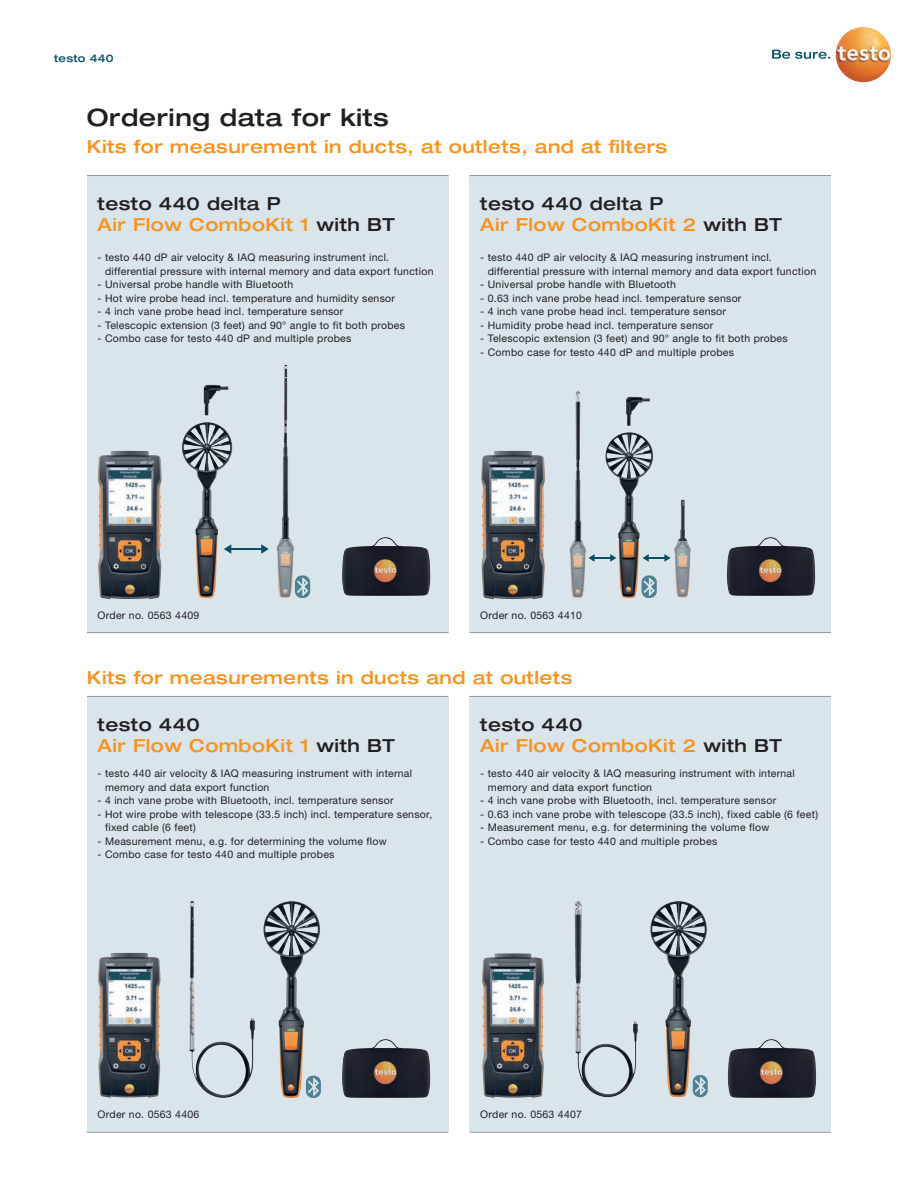
<style>
.page{position:relative;width:918px;height:1188px;background:#fff}
.page>*{position:absolute;margin:0;border:0;box-sizing:border-box;transform-origin:0 0}
.Headline_16pt{font:500 expanded 24px "Helvetica Neue LTW1 G";letter-spacing:.025em;color:#231f20}
.Headline_16pt-2{font:500 expanded 18px "Helvetica Neue LTW1 G";letter-spacing:.025em;color:#f7931d}
.Geraetename_schwarz{font:500 expanded 18px/21px "Helvetica Neue LTW1 G";letter-spacing:.025em;color:#231f20}
.Geraetename_schwarz-2{font:500 expanded 18px/21px "Helvetica Neue LTW1 G";letter-spacing:.025em;color:#f7931d}
.Subline{font:10.5px/13.5px "Helvetica Neue LTW1 G";letter-spacing:.025em;color:#231f20}
.Copy_7_pt{font:10.5px "Helvetica Neue LTW1 G";letter-spacing:.025em;color:#231f20}
.DS_Rubrik{font:500 expanded 10.5px "Helvetica Neue LTW1 G";letter-spacing:.025em;color:#074f64}
.s1{color:#f7931d}
.s2{color:#231f20}
</style>
<div class="page">
<svg style="left:772px;top:50px;width:58px;height:9px"></svg>
<img style="left:836px;top:27px;width:55px;height:55px;border-radius:28px">
<div style="left:87px;top:175px;width:361px;height:457px;background:#d9e5eb"></div>
<div style="left:87px;top:696px;width:361px;height:436px;background:#d9e5eb"></div>
<div style="left:470px;top:175px;width:361px;height:457px;background:#d9e5eb"></div>
<div style="left:470px;top:696px;width:361px;height:436px;background:#d9e5eb"></div>
<hr style="left:87px;top:175px;width:361px;height:1px;background:#939598">
<hr style="left:87px;top:696px;width:361px;height:1px;background:#939598">
<hr style="left:470px;top:175px;width:361px;height:1px;background:#939598">
<hr style="left:470px;top:696px;width:361px;height:1px;background:#939598">
<hr style="left:87px;top:632px;width:361px;height:1px;background:#939598">
<hr style="left:87px;top:1132px;width:361px;height:1px;background:#939598">
<hr style="left:470px;top:632px;width:361px;height:1px;background:#939598">
<hr style="left:470px;top:1132px;width:361px;height:1px;background:#939598">
<svg style="left:653px;top:576px;width:4px;height:21px"></svg>
<svg style="left:295px;top:575px;width:15px;height:23px"></svg>
<img style="left:605px;top:432px;width:48px;height:166px">
<img style="left:626px;top:397px;width:24px;height:29px">
<svg style="left:588px;top:554px;width:28px;height:8px"></svg>
<svg style="left:643px;top:554px;width:27px;height:8px"></svg>
<img style="left:674px;top:541px;width:17px;height:57px">
<img style="left:678px;top:500px;width:9px;height:41px">
<img style="left:570px;top:542px;width:16px;height:56px">
<img style="left:575px;top:390px;width:5px;height:131px">
<img style="left:573px;top:521px;width:10px;height:21px">
<img style="left:189px;top:901px;width:66px;height:197px">
<img style="left:263px;top:901px;width:57px;height:197px">
<svg style="left:306px;top:1076px;width:15px;height:22px"></svg>
<img style="left:575px;top:901px;width:63px;height:197px">
<img style="left:650px;top:901px;width:57px;height:196px">
<svg style="left:693px;top:1075px;width:15px;height:22px"></svg>
<img style="left:481px;top:451px;width:64px;height:148px">
<img style="left:98px;top:451px;width:64px;height:148px">
<img style="left:98px;top:953px;width:63px;height:145px">
<img style="left:482px;top:953px;width:62px;height:145px">
<img style="left:342px;top:537px;width:89px;height:59px">
<img style="left:342px;top:1039px;width:89px;height:59px">
<img style="left:728px;top:1039px;width:89px;height:59px">
<img style="left:727px;top:537px;width:88px;height:59px">
<img style="left:182px;top:422px;width:51px;height:176px">
<img style="left:203px;top:385px;width:26px;height:30px">
<svg style="left:224px;top:544px;width:7px;height:10px"></svg>
<svg style="left:261px;top:544px;width:8px;height:10px"></svg>
<hr style="left:231px;top:548px;width:31px;height:2px;background:#074f64">
<img style="left:277px;top:539px;width:17px;height:59px">
<img style="left:283px;top:365px;width:5px;height:152px">
<img style="left:281px;top:517px;width:9px;height:22px">
<p class="DS_Rubrik" style="left:54px;top:51px;width:61px">testo 440</p>
<p class="Headline_16pt" style="left:87px;top:102px;width:303px">Ordering data for kits</p>
<p class="Headline_16pt-2" style="left:87px;top:135px;width:582px">Kits for measurement in ducts, at outlets, and at filters</p>
<p class="Geraetename_schwarz" style="left:98px;top:193px;width:299px">testo 440 delta P<br><span class="s1">Air Flow ComboKit 1</span> with BT</p>
<p class="Subline" style="left:105px;top:251px;width:330px;text-indent:-8px">- testo 440 dP air velocity &amp; IAQ measuring instrument incl. differential pressure with internal memory and data export function</p>
<p class="Subline" style="left:98px;top:278px;width:197px">- Universal probe handle with Bluetooth</p>
<p class="Subline" style="left:98px;top:291px;width:299px">- Hot wire probe head incl. temperature and humidity sensor</p>
<p class="Subline" style="left:98px;top:305px;width:247px">- 4 inch vane probe head incl. temperature sensor</p>
<p class="Subline" style="left:98px;top:318px;width:309px">- Telescopic extension (3 feet) and 90° angle to fit both probes</p>
<p class="Subline" style="left:98px;top:332px;width:255px">- Combo case for testo 440 dP and multiple probes</p>
<p class="Geraetename_schwarz" style="left:480px;top:193px;width:303px">testo 440 delta P<br><span class="s1">Air Flow ComboKit 2</span> with BT</p>
<p class="Subline" style="left:488px;top:251px;width:330px;text-indent:-8px">- testo 440 dP air velocity &amp; IAQ measuring instrument incl. differential pressure with internal memory and data export function</p>
<p class="Subline" style="left:480px;top:278px;width:197px">- Universal probe handle with Bluetooth</p>
<p class="Subline" style="left:480px;top:291px;width:263px">- 0.63 inch vane probe head incl. temperature sensor</p>
<p class="Subline" style="left:480px;top:305px;width:247px">- 4 inch vane probe head incl. temperature sensor</p>
<p class="Subline" style="left:480px;top:318px;width:235px">- Humidity probe head incl. temperature sensor</p>
<p class="Subline" style="left:480px;top:332px;width:309px">- Telescopic extension (3 feet) and 90° angle to fit both probes</p>
<p class="Subline" style="left:480px;top:345px;width:255px">- Combo case for testo 440 dP and multiple probes</p>
<p class="Copy_7_pt" style="left:98px;top:608px;width:103px">Order no. 0563 4409</p>
<p class="Copy_7_pt" style="left:480px;top:608px;width:103px">Order no. 0563 4410</p>
<p class="Headline_16pt-2" style="left:87px;top:666px;width:487px">Kits for measurements in ducts and at outlets</p>
<p class="Geraetename_schwarz-2" style="left:98px;top:713px;width:299px"><span class="s2">testo 440<br></span>Air Flow ComboKit 1 <span class="s2">with BT</span></p>
<p class="Subline" style="left:105px;top:767px;width:309px;text-indent:-8px">- testo 440 air velocity &amp; IAQ measuring instrument with internal memory and data export function</p>
<p class="Subline" style="left:98px;top:794px;width:298px">- 4 inch vane probe with Bluetooth, incl. temperature sensor</p>
<p class="Subline" style="left:105px;top:807px;width:329px;text-indent:-8px">- Hot wire probe with telescope (33.5 inch) incl. temperature sensor, fixed cable (6 feet)</p>
<p class="Subline" style="left:98px;top:834px;width:291px">- Measurement menu, e.g. for determining the volume flow</p>
<p class="Subline" style="left:98px;top:848px;width:238px">- Combo case for testo 440 and multiple probes</p>
<p class="Geraetename_schwarz-2" style="left:480px;top:713px;width:303px"><span class="s2">testo 440<br></span>Air Flow ComboKit 2 <span class="s2">with BT</span></p>
<p class="Subline" style="left:488px;top:767px;width:309px;text-indent:-8px">- testo 440 air velocity &amp; IAQ measuring instrument with internal memory and data export function</p>
<p class="Subline" style="left:480px;top:794px;width:298px">- 4 inch vane probe with Bluetooth, incl. temperature sensor</p>
<p class="Subline" style="left:480px;top:807px;width:339px">- 0.63 inch vane probe with telescope (33.5 inch), fixed cable (6 feet)</p>
<p class="Subline" style="left:480px;top:821px;width:291px">- Measurement menu, e.g. for determining the volume flow</p>
<p class="Subline" style="left:480px;top:834px;width:238px">- Combo case for testo 440 and multiple probes</p>
<p class="Copy_7_pt" style="left:98px;top:1108px;width:103px">Order no. 0563 4406</p>
<p class="Copy_7_pt" style="left:480px;top:1108px;width:103px">Order no. 0563 4407</p>
</div>
